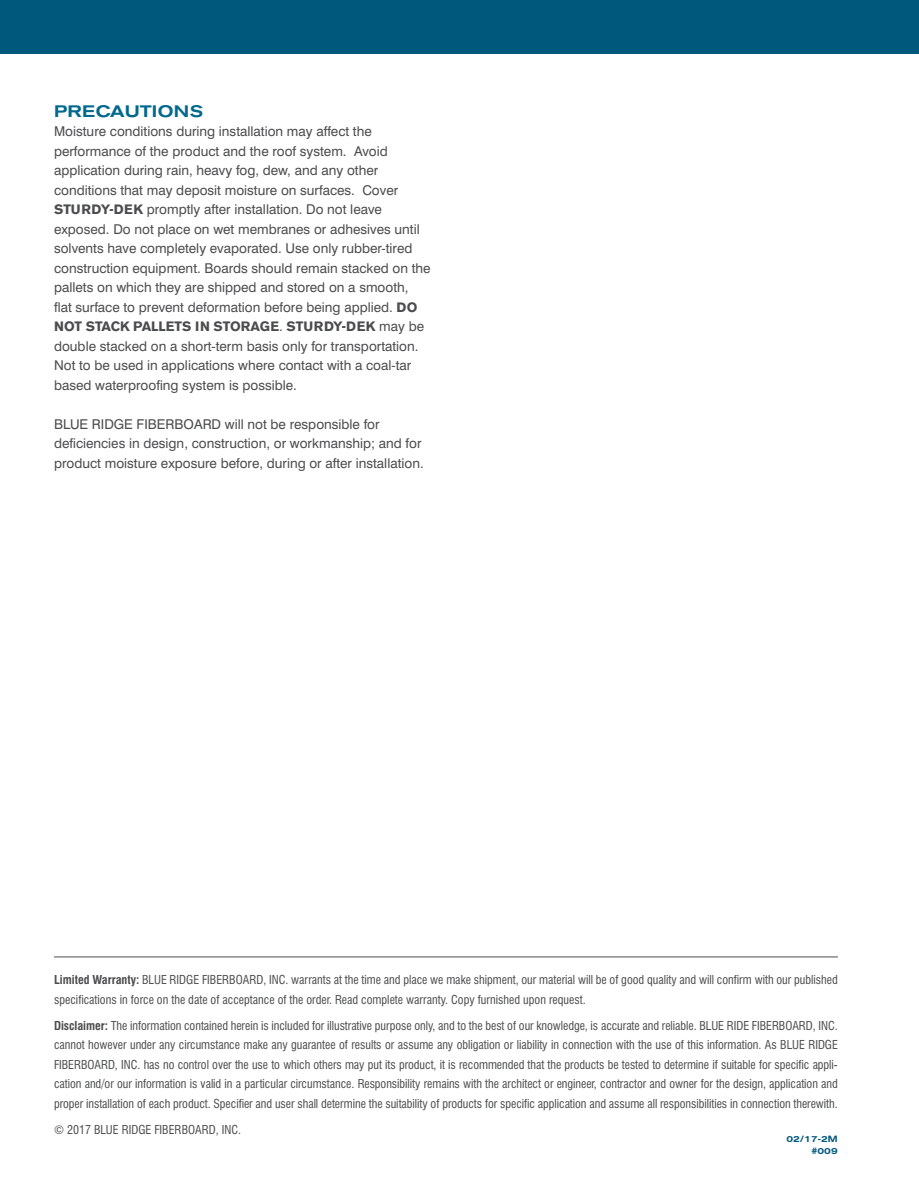
<style>
.page{position:relative;width:919px;height:1189px;background:#fff}
.page>*{position:absolute;margin:0;border:0;box-sizing:border-box;transform-origin:0 0}
.t1{font:500 expanded 16.5px "Akzidenz Grotesk BE";letter-spacing:.02em;color:#00698d}
.t2{font:13.5px/19.5px "Swiss 721 BT";color:#4b4c4d}
.t3{font:700 13.5px "Akzidenz Grotesk BE";color:#4b4c4d}
.t4{font:condensed 12px/19.5px "Swiss 721 BT";color:#4b4c4d}
.t5{font:500 expanded 9px/12px "Akzidenz Grotesk BE";color:#00597c;text-align:right}
.s1{font-family:"Akzidenz Grotesk BE";font-weight:700}
.s2{font-family:"Swiss 721 BT";font-weight:400}
.s3{font-weight:700}
</style>
<div class="page">
<hr style="left:54px;top:956px;width:783px;height:1px;background:#4b4c4d">
<div style="left:0;top:0;width:918px;height:54px;background:#00597c"></div>
<h1 class="t1" style="left:54px;top:101px;width:150px">PRECAUTIONS</h1>
<p class="t2" style="left:54px;top:122px;width:378px">Moisture conditions during installation may affect the performance of the product and the roof system. Avoid application during rain, heavy fog, dew, and any other conditions that may deposit moisture on surfaces. Cover <span class="s1">STURDY-DEK</span> promptly after installation. Do not leave exposed. Do not place on wet membranes or adhesives until solvents have completely evaporated. Use only rubber-tired construction equipment. Boards should remain stacked on the pallets on which they are shipped and stored on a smooth,<br>flat surface to prevent deformation before being applied. <span class="s1">DO</span></p>
<p class="t3" style="left:54px;top:319px;width:371px">NOT STACK PALLETS IN STORAGE<span class="s2">.</span> STURDY-DEK <span class="s2">may be</span></p>
<p class="t2" style="left:54px;top:336px;width:366px">double stacked on a short-term basis only for transportation.<br>Not to be used in applications where contact with a coal-tar based waterproofing system is possible.</p>
<p class="t2" style="left:54px;top:414px;width:371px">BLUE RIDGE FIBERBOARD will not be responsible for deficiencies in design, construction, or workmanship; and for product moisture exposure before, during or after installation.</p>
<p class="t4" style="left:54px;top:969px;width:785px"><span class="s3">Limited Warranty:</span> BLUE RIDGE FIBERBOARD, INC. warrants at the time and place we make shipment, our material will be of good quality and will confirm with our published specifications in force on the date of acceptance of the order. Read complete warranty. Copy furnished upon request.</p>
<p class="t4" style="left:54px;top:1015px;width:785px;text-align:justify"><span class="s3">Disclaimer:</span> The information contained herein is included for illustrative purpose only, and to the best of our knowledge, is accurate and reliable. BLUE RIDE FIBERBOARD, INC. cannot however under any circumstance make any guarantee of results or assume any obligation or liability in connection with the use of this information. As BLUE RIDGE FIBERBOARD, INC. has no control over the use to which others may put its product, it is recommended that the products be tested to determine if suitable for specific appli&shy;cation and/or our information is valid in a particular circumstance. Responsibility remains with the architect or engineer, contractor and owner for the design, application and proper installation of each product. Specifier and user shall determine the suitability of products for specific application and assume all responsibilities in connection therewith.</p>
<p class="t4" style="left:54px;top:1119px;width:188px">© 2017 BLUE RIDGE FIBERBOARD, INC.</p>
<p class="t5" style="left:786px;top:1132px;width:53px">02/17-2M #009</p>
</div>
